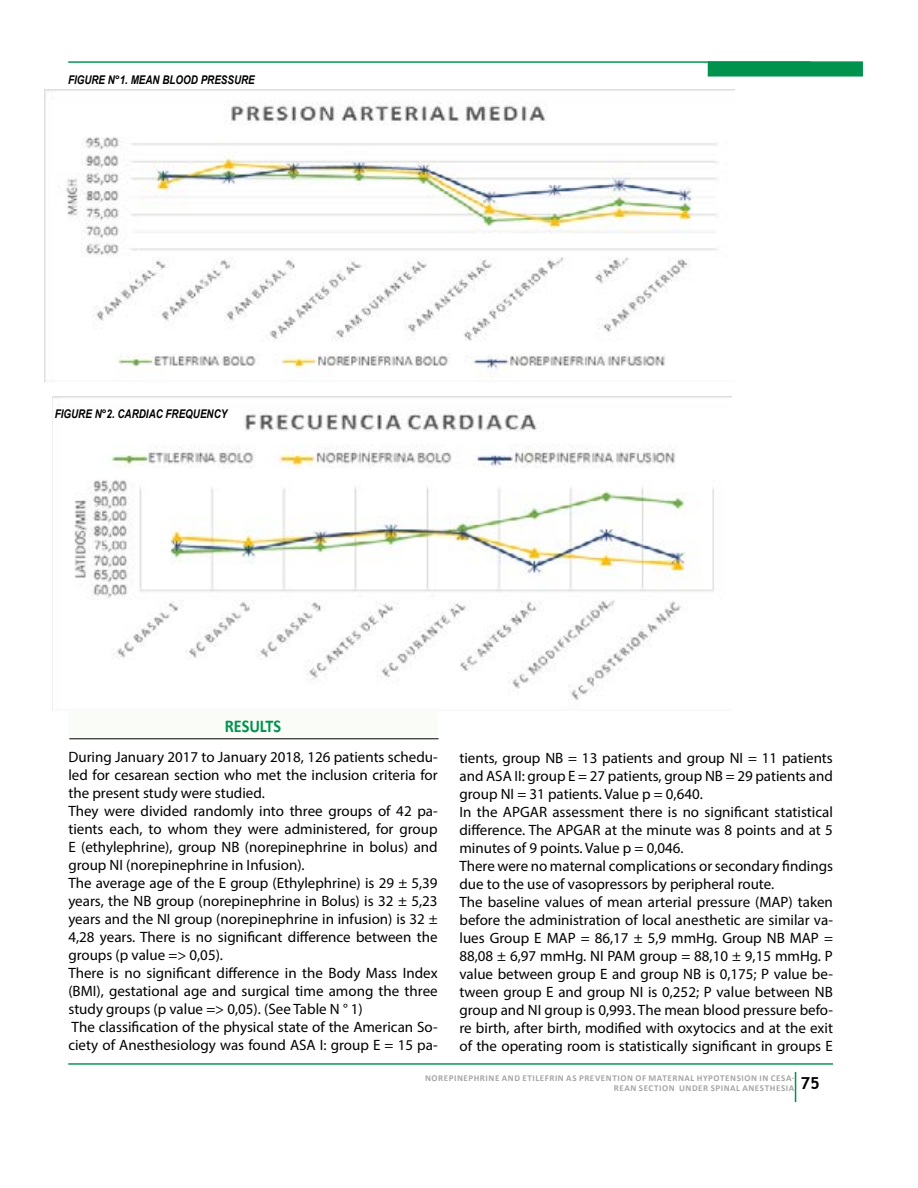
<style>
.page{position:relative;width:918px;height:1188px;background:#fff}
.page>*{position:absolute;margin:0;border:0;box-sizing:border-box;transform-origin:0 0}
.t1{font:700 18px "Calibri";color:#00934d;scale:.9 1}
.t2{font:700 16.5px "Trebuchet MS";color:#000}
.t3{font:15px/18px "Myriad Pro";color:#000}
.t4{font:italic 700 12px "Arial Narrow";color:#000}
.t5{font:700 9px/10.8px "Calibri";letter-spacing:.065em;color:#a5a5a5;text-align:right}
</style>
<div class="page">
<hr style="left:68px;top:61px;width:743px;height:2px;background:#00934d">
<div style="left:708px;top:61px;width:155px;height:16px;background:#00934d;border:1px solid #00934d"></div>
<hr style="left:68px;top:1063px;width:765px;height:2px;background:#00934d">
<hr style="left:795px;top:1072px;width:1px;height:30px;background:#00934d">
<div style="left:68px;top:710px;width:370px;height:28px;background:#f9fcf7"></div>
<hr style="left:69px;top:710px;width:370px;height:1px;background:#000">
<hr style="left:69px;top:738px;width:370px;height:1px;background:#000">
<img style="left:45px;top:90px;width:690px;height:292px">
<img style="left:52px;top:396px;width:679px;height:314px">
<p class="t4" style="left:68px;top:70px;width:188px">FIGURE N°1. MEAN BLOOD PRESSURE</p>
<p class="t4" style="left:55px;top:405px;width:174px">FIGURE N°2. CARDIAC FREQUENCY</p>
<p class="t1" style="left:225px;top:713px;width:64px">RESULTS</p>
<p class="t3" style="left:68px;top:748px;width:371px">During January 2017 to January 2018, 126 patients schedu&shy;led for cesarean section who met the inclusion criteria for the present study were studied.<br>They were divided randomly into three groups of 42 pa&shy;tients each, to whom they were administered, for group E (ethylephrine), group NB (norepinephrine in bolus) and group NI (norepinephrine in Infusion).<br>The average age of the E group (Ethylephrine) is 29 ± 5,39 years, the NB group (norepinephrine in Bolus) is 32 ± 5,23 years and the NI group (norepinephrine in infusion) is 32 ± 4,28 years. There is no significant difference between the groups (p value =&gt; 0,05).<br>There is no significant difference in the Body Mass Index (BMI), gestational age and surgical time among the three study groups (p value =&gt; 0,05). (See Table N ° 1)<br>The classification of the physical state of the American So&shy;ciety of Anesthesiology was found ASA I: group E = 15 pa-</p>
<p class="t3" style="left:459px;top:749px;width:375px">tients, group NB = 13 patients and group NI = 11 patients and ASA II: group E = 27 patients, group NB = 29 patients and group NI = 31 patients. Value p = 0,640.<br>In the APGAR assessment there is no significant statistical difference. The APGAR at the minute was 8 points and at 5 minutes of 9 points. Value p = 0,046.<br>There were no maternal complications or secondary findings due to the use of vasopressors by peripheral route.<br>The baseline values of mean arterial pressure (MAP) taken before the administration of local anesthetic are similar va&shy;lues Group E MAP = 86,17 ± 5,9 mmHg. Group NB MAP = 88,08 ± 6,97 mmHg. NI PAM group = 88,10 ± 9,15 mmHg. P value between group E and group NB is 0,175; P value be&shy;tween group E and group NI is 0,252; P value between NB group and NI group is 0,993. The mean blood pressure befo&shy;re birth, after birth, modified with oxytocics and at the exit of the operating room is statistically significant in groups E</p>
<p class="t5" style="left:425px;top:1072px;width:371px">NOREPINEPHRINE AND ETILEFRIN AS PREVENTION OF MATERNAL HYPOTENSION IN CESA-<br>REAN SECTION UNDER SPINAL ANESTHESIA</p>
<p class="t2" style="left:801px;top:1073px;width:21px">75</p>
</div>
